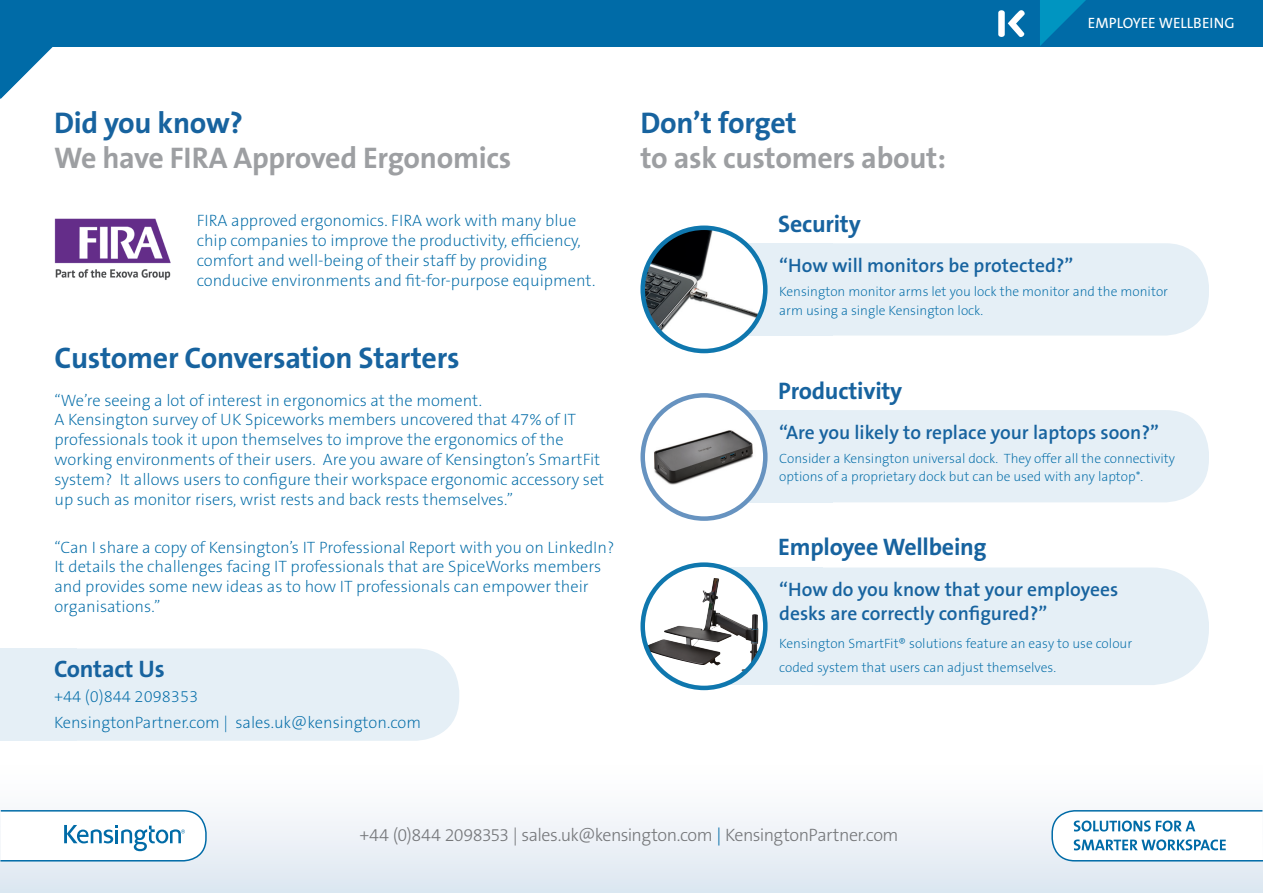
<style>
.page{position:relative;width:1263px;height:893px;background:#fff}
.page>*{position:absolute;margin:0;border:0;box-sizing:border-box;transform-origin:0 0}
.PRODUCT_NAME{font:30px/34.5px "The Sans KENSINGTON7 Bd";letter-spacing:-.01em;color:#9d9fa2}
.PRODUCT_NAME-2{font:30px "The Sans KENSINGTON7 Bd";letter-spacing:-.01em;color:#17639f}
.PRODUCT_NAME-3{font:24px "The Sans KENSINGTON7 Bd";letter-spacing:-.01em;color:#17639f}
.t1{font:19.5px/24px "The Sans KENSINGTON6 SB";color:#17639f}
.t2{font:18px "The Sans KENSINGTON3 Li";letter-spacing:-.03em;color:#76787b}
.t3{font:16.5px/19.8px "The Sans KENSINGTON2 XL";color:#006ba7}
.t4{font:15px "The Sans KENSINGTON5 Rg";color:#fff}
.t5{font:13.5px/24px "The Sans KENSINGTON2 XL";color:#006ba7}
.s1{color:#17639f}
.s2{color:#006ba7}
</style>
<div class="page">
<div style="left:0;top:693px;width:1263px;height:200px;background:linear-gradient(to bottom,#fff,#e3ebf3)"></div>
<div style="left:758px;top:567px;width:451px;height:118px;background:#e5eff6;border-radius:57px"></div>
<div style="left:723px;top:567px;width:99px;height:118px;background:#e5eff6"></div>
<div style="left:770px;top:410px;width:439px;height:92px;background:#e5eff6;border-radius:43px"></div>
<div style="left:736px;top:410px;width:97px;height:92px;background:#e5eff6"></div>
<div style="left:0;top:0;width:1263px;height:46px;background:#006ba7"></div>
<svg style="left:1008px;top:10px;width:17px;height:27px"></svg>
<div style="left:998px;top:10px;width:7px;height:27px;background:#fff;border-radius:3px"></div>
<svg style="left:1040px;top:0;width:46px;height:46px"></svg>
<svg style="left:0;top:46px;width:54px;height:53px"></svg>
<img style="left:54px;top:218px;width:117px;height:62px">
<div style="left:770px;top:243px;width:439px;height:93px;background:#e5eff6;border-radius:43px"></div>
<div style="left:736px;top:243px;width:97px;height:93px;background:#e5eff6"></div>
<img style="left:645px;top:228px;width:120px;height:123px">
<div style="left:640px;top:226px;width:127px;height:127px;border:4px solid #0f77ae;border-radius:50%"></div>
<div style="left:643px;top:395px;width:122px;height:124px;background:#fff;border-radius:50%"></div>
<img style="left:645px;top:421px;width:120px;height:71px">
<div style="left:640px;top:393px;width:127px;height:128px;border:4px solid #6793c0;border-radius:50%"></div>
<svg style="left:643px;top:565px;width:122px;height:123px;fill:#fff"></svg>
<img style="left:646px;top:578px;width:90px;height:88px">
<div style="left:640px;top:562px;width:127px;height:128px;border:4px solid #0f77ae;border-radius:50%"></div>
<div style="left:13px;top:648px;width:446px;height:93px;background:#e5eff6;border-radius:44px"></div>
<div style="left:0;top:648px;width:76px;height:93px;background:#e5eff6"></div>
<svg style="left:0;top:809px;width:207px;height:53px"></svg>
<svg style="left:1051px;top:809px;width:212px;height:53px"></svg>
<p class="t4" style="left:1088px;top:15px;width:148px">EMPLOYEE WELLBEING</p>
<p class="PRODUCT_NAME" style="left:54px;top:107px;width:459px"><span class="s1">Did you know?<br></span>We have FIRA Approved Ergonomics</p>
<p class="t3" style="left:197px;top:211px;width:400px">FIRA approved ergonomics. FIRA work with many blue chip companies to improve the productivity, efficiency, comfort and well-being of their staff by providing conducive environments and fit-for-purpose equipment.</p>
<p class="PRODUCT_NAME-2" style="left:54px;top:342px;width:407px">Customer Conversation Starters</p>
<p class="t3" style="left:54px;top:391px;width:551px">“We’re seeing a lot of interest in ergonomics at the moment.<br>A Kensington survey of UK Spiceworks members uncovered that 47% of IT professionals took it upon themselves to improve the ergonomics of the working environments of their users. Are you aware of Kensington’s SmartFit system? It allows users to configure their workspace ergonomic accessory set up such as monitor risers, wrist rests and back rests themselves.”</p>
<p class="t3" style="left:54px;top:538px;width:561px">“Can I share a copy of Kensington’s IT Professional Report with you on LinkedIn?<br>It details the challenges facing IT professionals that are SpiceWorks members and provides some new ideas as to how IT professionals can empower their organisations.”</p>
<p class="PRODUCT_NAME-3" style="left:54px;top:656px;width:112px">Contact Us</p>
<p class="t3" style="left:54px;top:684px;width:369px;line-height:25.5px">+44 (0)844 2098353<br>KensingtonPartner.com | sales.uk@kensington.com</p>
<p class="PRODUCT_NAME" style="left:640px;top:107px;width:307px"><span class="s1">Don’t forget<br></span>to ask customers about:</p>
<p class="PRODUCT_NAME-3" style="left:778px;top:211px;width:84px">Security</p>
<p class="t1" style="left:779px;top:254px;width:296px">“How will monitors be protected?”</p>
<p class="t5" style="left:779px;top:282px;width:390px;line-height:19.5px">Kensington monitor arms let you lock the monitor and the monitor arm using a single Kensington lock.</p>
<p class="PRODUCT_NAME-3" style="left:778px;top:378px;width:126px">Productivity</p>
<p class="t1" style="left:779px;top:421px;width:381px">“Are you likely to replace your laptops soon?”</p>
<p class="t5" style="left:779px;top:449px;width:397px;line-height:18px">Consider a Kensington universal dock. They offer all the connectivity options of a proprietary dock but can be used with any laptop*.</p>
<p class="PRODUCT_NAME-3" style="left:778px;top:534px;width:210px">Employee Wellbeing</p>
<p class="t1" style="left:779px;top:578px;width:340px">“How do you know that your employees desks are correctly configured?”</p>
<p class="t5" style="left:779px;top:632px;width:354px">Kensington SmartFit® solutions feature an easy to use colour coded system that users can adjust themselves.</p>
<p class="t2" style="left:360px;top:826px;width:540px">+44 (0)844 2098353 | sales.uk@kensington.com <span class="s2">|</span> KensingtonPartner.com</p>
</div>
